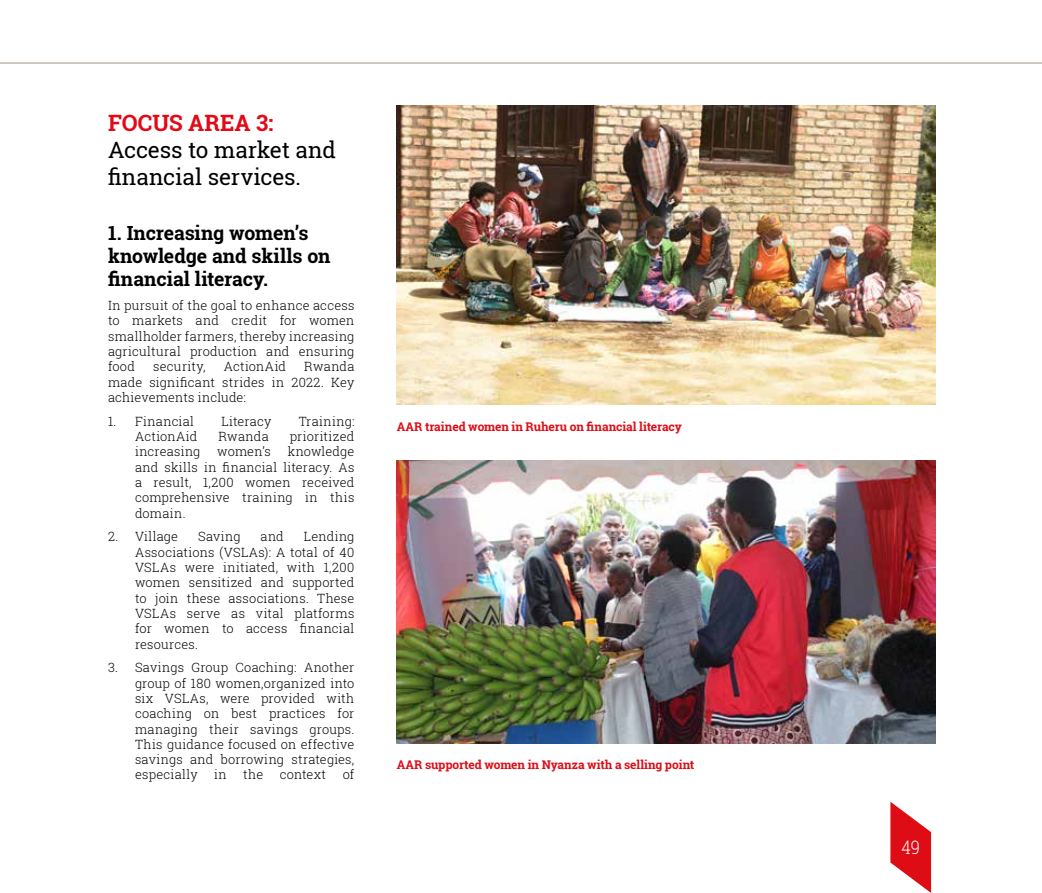
<style>
.page{position:relative;width:1042px;height:893px;background:#fff}
.page>*{position:absolute;margin:0;border:0;box-sizing:border-box;transform-origin:0 0}
.t1{font:22.5px/27px "Roboto Slab";letter-spacing:-.01em;color:#000}
.t2{font:700 22.5px "Roboto Slab";color:#e30916}
.t3{font:700 19.5px/23.4px "Roboto Slab";letter-spacing:-.005em;color:#000}
.t4{font:300 18.6px "Roboto Slab";color:#fff;scale:.89 1}
.t5{font:300 12.75px/15.3px "Roboto Slab";letter-spacing:.015em;color:#000;text-align:justify}
.t6{font:700 12px "Roboto Slab";letter-spacing:-.01em;color:#de0c15}
</style>
<div class="page">
<svg style="left:890px;top:802px;width:41px;height:91px"></svg>
<hr style="left:0;top:62px;width:1042px;height:2px;background:#c2b5a9">
<img style="left:397px;top:106px;width:538px;height:298px">
<img style="left:397px;top:460px;width:538px;height:283px">
<h1 class="t2" style="left:108px;top:107px;width:167px">FOCUS AREA 3:</h1>
<h1 class="t1" style="left:108px;top:136px;width:229px">Access to market and financial services.</h1>
<h2 class="t3" style="left:108px;top:221px;width:224px">1. Increasing women’s knowledge and skills on financial literacy.</h2>
<p class="t5" style="left:108px;top:298px;width:248px">In pursuit of the goal to enhance access to markets and credit for women smallholder farmers, thereby increasing agricultural production and ensuring food</p>
<p class="t5" style="left:108px;top:359px;width:248px;text-indent:196px">Rwanda made significant strides in 2022. Key achievements include:</p>
<p class="t5" style="left:108px;top:413px;width:88px">1. Financial</p>
<p class="t5" style="left:221px;top:413px;width:52px">Literacy</p>
<p class="t5" style="left:299px;top:413px;width:57px">Training:</p>
<p class="t5" style="left:135px;top:428px;width:64px">ActionAid</p>
<p class="t5" style="left:219px;top:428px;width:52px">Rwanda</p>
<p class="t5" style="left:290px;top:428px;width:66px">prioritized</p>
<p class="t5" style="left:135px;top:444px;width:67px">increasing</p>
<p class="t5" style="left:217px;top:444px;width:55px">women’s</p>
<p class="t5" style="left:153px;top:359px;width:54px">security,</p>
<p class="t5" style="left:224px;top:359px;width:64px">ActionAid</p>
<p class="t5" style="left:135px;top:444px;width:221px;text-indent:153px">knowledge and skills in financial literacy. As a result, 1,200 women received comprehensive training in this domain.</p>
<p class="t5" style="left:108px;top:529px;width:72px">2. Village</p>
<p class="t5" style="left:198px;top:529px;width:44px">Saving</p>
<p class="t5" style="left:260px;top:529px;width:25px">and</p>
<p class="t5" style="left:135px;top:529px;width:221px;text-indent:169px">Lending Associations (VSLAs): A total of 40<br>VSLAs were initiated, with 1,200 women sensitized and supported to join these associations. These VSLAs serve as vital platforms for women to access financial resources.</p>
<p class="t5" style="left:135px;top:660px;width:221px;text-indent:-27px">3. Savings Group Coaching: Another group of 180 women,organized into six VSLAs, were provided with coaching on best practices for managing their savings groups.<br>This guidance focused on effective savings and borrowing strategies, especially</p>
<p class="t5" style="left:214px;top:767px;width:14px">in</p>
<p class="t5" style="left:243px;top:767px;width:21px">the</p>
<p class="t5" style="left:280px;top:767px;width:48px">context</p>
<p class="t5" style="left:343px;top:767px;width:13px">of</p>
<p class="t6" style="left:397px;top:418px;width:286px">AAR trained women in Ruheru on financial literacy</p>
<p class="t6" style="left:397px;top:756px;width:299px">AAR supported women in Nyanza with a selling point</p>
<h3 class="t4" style="left:901px;top:835px;width:22px">49</h3>
</div>
